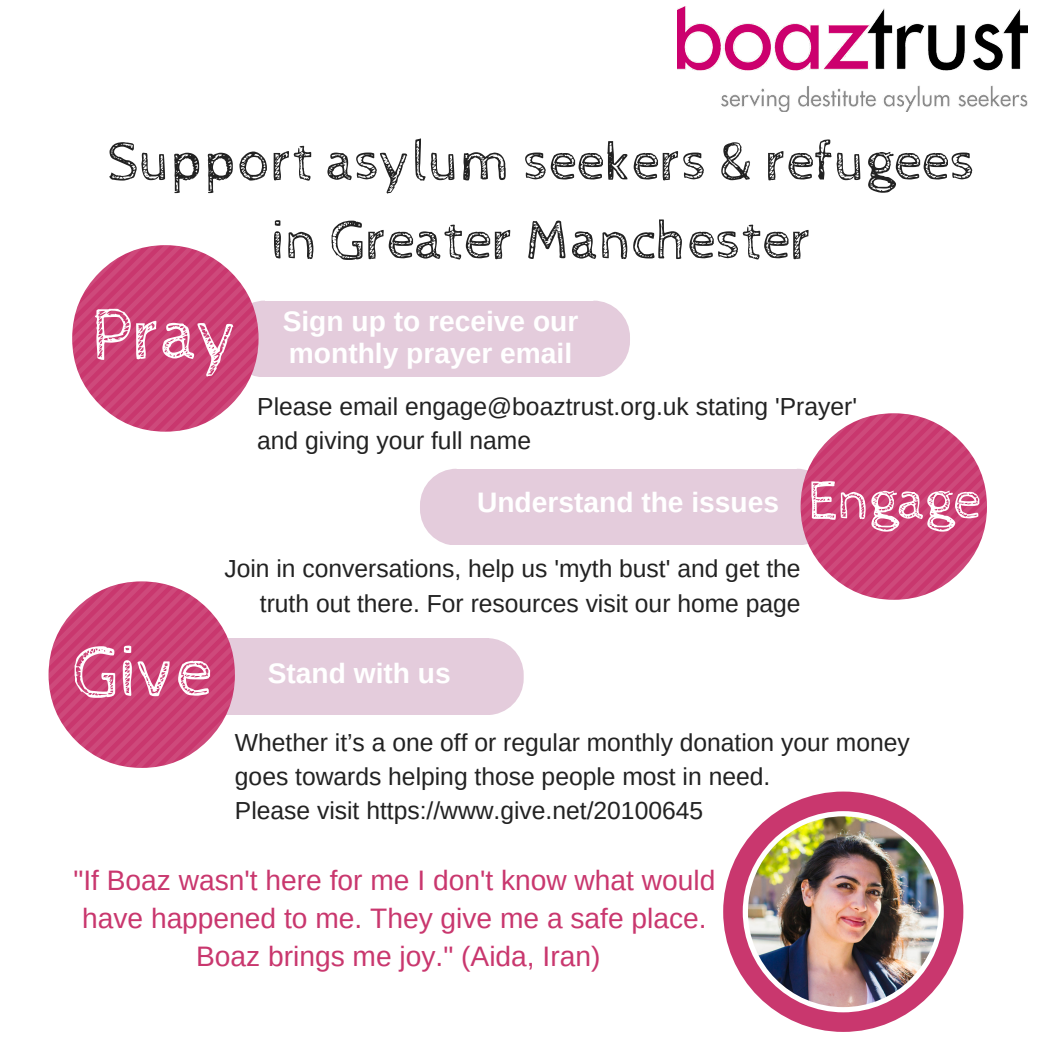
<style>
.page{position:relative;width:1050px;height:1049px;background:#fff}
.page>*{position:absolute;margin:0;border:0;box-sizing:border-box;transform-origin:0 0}
.t1{font:74.02px "Cabin Sketch";color:#fff}
.t2{font:56.35px/78.8px "Cabin Sketch";color:#222;text-align:center}
.t3{font:28.18px/38.1px "Arimo";color:#c9376e;text-align:center}
.t4{font:700 28.18px "Arimo";color:#fff}
.t5{font:24.68px/34.1px "Arimo";color:#222}
.s1{font-family:"Cabin Sketch";font-weight:400;font-size:56.35px}
</style>
<div class="page">
<img style="left:677px;top:6px;width:351px;height:105px">
<div style="left:264px;top:300px;width:331px;height:76px;background:#e4ccdc"></div>
<svg style="left:593px;top:300px;width:37px;height:76px"></svg>
<svg style="left:72px;top:245px;width:193px;height:186px"></svg>
<div style="left:455px;top:468px;width:343px;height:76px;background:#e4ccdc"></div>
<svg style="left:420px;top:468px;width:37px;height:76px"></svg>
<svg style="left:797px;top:413px;width:190px;height:186px"></svg>
<div style="left:227px;top:638px;width:261px;height:76px;background:#e4ccdc"></div>
<svg style="left:488px;top:638px;width:36px;height:76px"></svg>
<svg style="left:49px;top:581px;width:186px;height:186px"></svg>
<img style="left:723px;top:791px;width:240px;height:240px">
<h2 class="t2" style="left:107px;top:124px;width:870px">Support asylum seekers &amp; refugees in Greater Manchester</h2>
<h1 class="t1" style="left:90px;top:293px;width:151px">Pray</h1>
<p class="t4" style="left:283px;top:305px;width:297px">Sign up to receive our</p>
<p class="t4" style="left:289px;top:338px;width:285px">monthly prayer email</p>
<p class="t5" style="left:257px;top:389px;width:601px">Please email engage@boaztrust.org.uk stating 'Prayer' and giving your full name</p>
<p class="t4" style="left:477px;top:486px;width:505px">Understand the issues <span class="s1">Engage</span></p>
<h1 class="t1" style="left:73px;top:631px;width:141px">Give</h1>
<p class="t5" style="left:224px;top:551px;width:578px;text-align:right">Join in conversations, help us 'myth bust' and get the truth out there. For resources visit our home page</p>
<p class="t4" style="left:268px;top:657px;width:185px">Stand with us</p>
<p class="t5" style="left:235px;top:725px;width:676px">Whether it’s a one off or regular monthly donation your money goes towards helping those people most in need.<br>Please visit https://www.give.net/20100645</p>
<p class="t3" style="left:73px;top:861px;width:644px">"If Boaz wasn't here for me I don't know what would have happened to me. They give me a safe place.<br>Boaz brings me joy." (Aida, Iran)</p>
</div>
